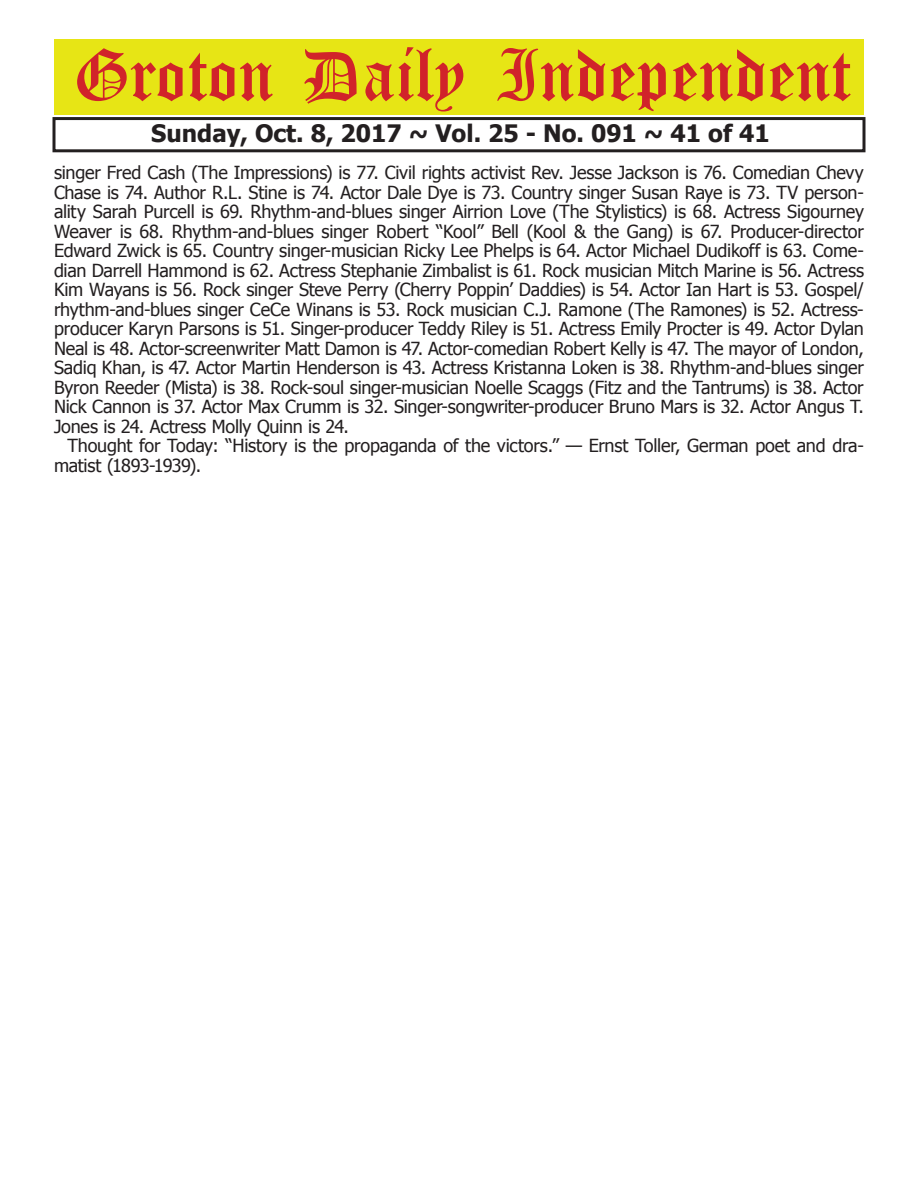
<style>
.page{position:relative;width:918px;height:1188px;background:#fff}
.page>*{position:absolute;margin:0;border:0;box-sizing:border-box;transform-origin:0 0}
.t1{font:54px "Old English Five";color:#d1232a}
.t2{font:700 24px "Tahoma";color:#231f20}
.t3{font:18px/19.5px "Tahoma";letter-spacing:-.01em;color:#231f20;text-align:justify}
</style>
<div class="page">
<div style="left:52px;top:117px;width:814px;height:35px;border:3px solid #231f20"></div>
<div style="left:54px;top:40px;width:810px;height:75px;background:#e7e515"></div>
<h1 class="t1" style="left:73px;top:50px;width:779px">Groton Daily Independent</h1>
<h2 class="t2" style="left:151px;top:116px;width:620px">Sunday, Oct. 8, 2017 ~ Vol. 25 - No. 091 ~ 41 of 41</h2>
<p class="t3" style="left:54px;top:162px;width:812px">singer Fred Cash (The Impressions) is 77. Civil rights activist Rev. Jesse Jackson is 76. Comedian Chevy Chase is 74. Author R.L. Stine is 74. Actor Dale Dye is 73. Country singer Susan Raye is 73. TV person&shy;ality Sarah Purcell is 69. Rhythm-and-blues singer Airrion Love (The Stylistics) is 68. Actress Sigourney Weaver is 68. Rhythm-and-blues singer Robert “Kool” Bell (Kool &amp; the Gang) is 67. Producer-director Edward Zwick is 65. Country singer-musician Ricky Lee Phelps is 64. Actor Michael Dudikoff is 63. Come&shy;dian Darrell Hammond is 62. Actress Stephanie Zimbalist is 61. Rock musician Mitch Marine is 56. Actress Kim Wayans is 56. Rock singer Steve Perry (Cherry Poppin’ Daddies) is 54. Actor Ian Hart is 53. Gospel/ rhythm-and-blues singer CeCe Winans is 53. Rock musician C.J. Ramone (The Ramones) is 52. Actress&shy;producer Karyn Parsons is 51. Singer-producer Teddy Riley is 51. Actress Emily Procter is 49. Actor Dylan Neal is 48. Actor-screenwriter Matt Damon is 47. Actor-comedian Robert Kelly is 47. The mayor of London, Sadiq Khan, is 47. Actor Martin Henderson is 43. Actress Kristanna Loken is 38. Rhythm-and-blues singer Byron Reeder (Mista) is 38. Rock-soul singer-musician Noelle Scaggs (Fitz and the Tantrums) is 38. Actor Nick Cannon is 37. Actor Max Crumm is 32. Singer-songwriter-producer Bruno Mars is 32. Actor Angus T.<br>Jones is 24. Actress Molly Quinn is 24.</p>
<p class="t3" style="left:54px;top:435px;width:812px;text-indent:14px">Thought for Today: “History is the propaganda of the victors.” — Ernst Toller, German poet and dra&shy;matist (1893-1939).</p>
</div>
